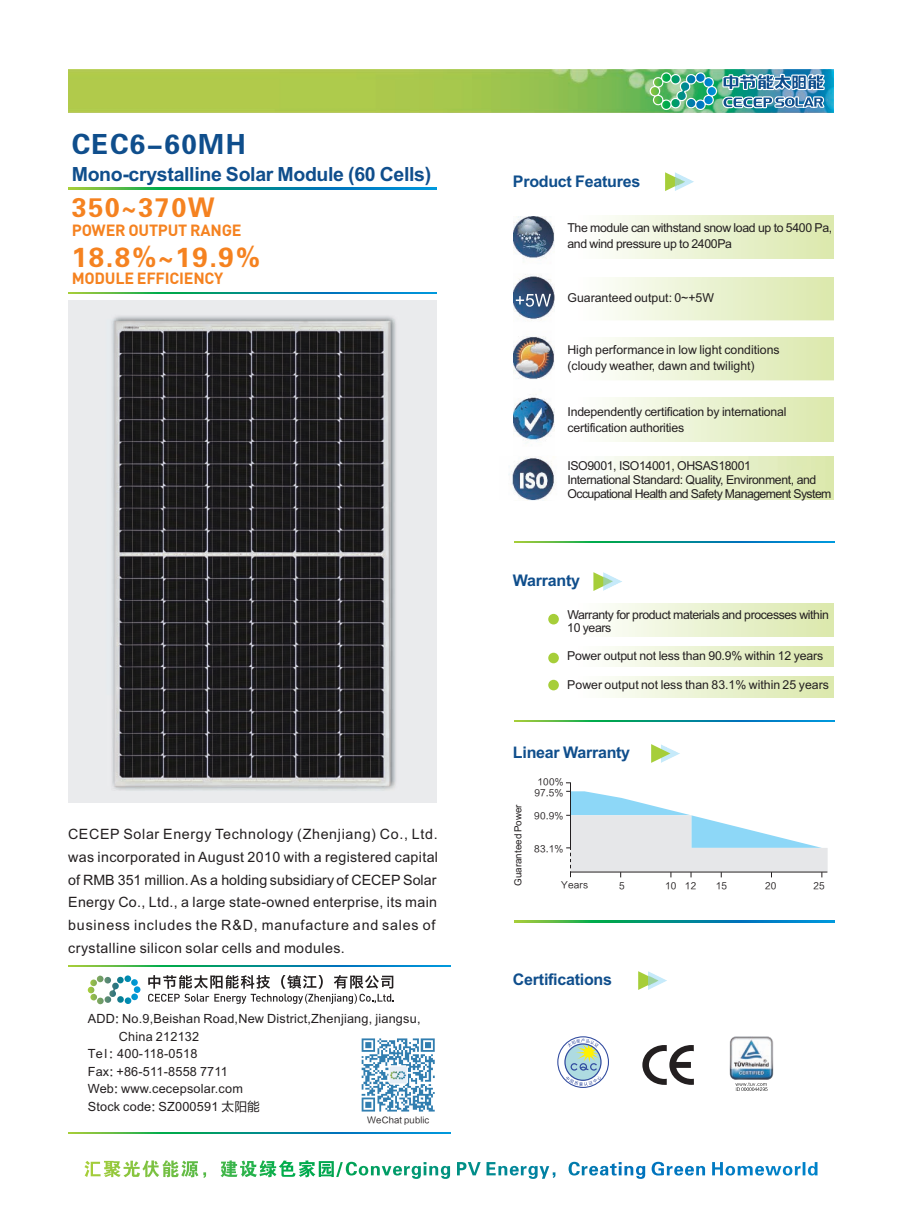
<style>
.page{position:relative;width:902px;height:1229px;background:#fff}
.page>*{position:absolute;margin:0;border:0;box-sizing:border-box;transform-origin:0 0}
.t1{font:27.75px "FZDHTJW GB1 0";color:#f58220}
.t2{font:27.75px "FZDHTJW GB1 0";letter-spacing:.055em;color:#0f4e8c}
.t3{font:27px "FZDHTJW GB1 0";letter-spacing:.055em;color:#f58220}
.t4{font:700 19.5px "Arial";letter-spacing:-.015em;color:#0f4e8c}
.t5{font:700 16.05px "Arial";letter-spacing:-.015em;color:#0f4e8c}
.t6{font:700 16.05px "DIN Pro";letter-spacing:-.015em;color:#f58220}
.t7{font:14.25px/22.6px "Arial";letter-spacing:.025em;color:#231f20}
.t8{font:12.75px "Arial";letter-spacing:.015em;color:#231f20}
.t9{font:12.3px/14px "Arial";letter-spacing:-.03em;color:#231f20}
.t10{font:12.3px/16.4px "Arial";color:#231f20}
.t11{font:9.75px "Arial";color:#231f20}
.t12{font:9.15px "FZLTHJW GB1 0";letter-spacing:.02em;color:#231f20}
.t13{font:8.7px "FZLTHJW GB1 0";letter-spacing:.02em;color:#231f20}
.s1{font-family:"FZLTHJW GB1 0"}
</style>
<div class="page">
<img style="left:68px;top:70px;width:765px;height:42px">
<img style="left:68px;top:301px;width:369px;height:501px">
<svg style="left:68px;top:293px;width:369px;height:1px"></svg>
<svg style="left:68px;top:188px;width:369px;height:1px"></svg>
<img style="left:648px;top:71px;width:179px;height:41px">
<svg style="left:163px;top:1160px;width:151px;height:17px"></svg>
<svg style="left:69px;top:965px;width:381px;height:1px"></svg>
<svg style="left:69px;top:1132px;width:381px;height:2px"></svg>
<svg style="left:88px;top:975px;width:52px;height:25px"></svg>
<img style="left:361px;top:1038px;width:74px;height:74px">
<svg style="left:148px;top:975px;width:246px;height:29px"></svg>
<img style="left:518px;top:215px;width:315px;height:43px">
<img style="left:513px;top:217px;width:41px;height:284px">
<svg style="left:516px;top:294px;width:35px;height:13px"></svg>
<img style="left:508px;top:457px;width:325px;height:43px">
<svg style="left:665px;top:172px;width:9px;height:19px"></svg>
<img style="left:674px;top:172px;width:20px;height:19px">
<svg style="left:514px;top:541px;width:319px;height:1px"></svg>
<div style="left:557px;top:1036px;width:52px;height:52px;border:1px solid #314b9f;border-radius:50%"></div>
<svg style="left:566px;top:1038px;width:35px;height:48px"></svg>
<div style="left:564px;top:1043px;width:37px;height:38px;border:1px solid #314b9f;border-radius:50%"></div>
<img style="left:729px;top:1036px;width:44px;height:44px">
<svg style="left:735px;top:1082px;width:32px;height:9px"></svg>
<svg style="left:642px;top:1045px;width:51px;height:40px"></svg>
<svg style="left:514px;top:921px;width:319px;height:1px"></svg>
<svg style="left:514px;top:721px;width:319px;height:1px"></svg>
<img style="left:670px;top:749px;width:10px;height:9px">
<svg style="left:638px;top:971px;width:10px;height:19px"></svg>
<img style="left:648px;top:971px;width:19px;height:19px">
<div style="left:548px;top:614px;width:11px;height:10px;background:#a6ce39;border-radius:50%"></div>
<div style="left:548px;top:653px;width:11px;height:10px;background:#a6ce39;border-radius:50%"></div>
<div style="left:548px;top:680px;width:11px;height:10px;background:#a6ce39;border-radius:50%"></div>
<svg style="left:593px;top:572px;width:10px;height:19px"></svg>
<img style="left:603px;top:572px;width:19px;height:19px">
<svg style="left:651px;top:744px;width:19px;height:19px"></svg>
<svg style="left:566px;top:782px;width:261px;height:96px"></svg>
<h1 class="t2" style="left:72px;top:129px;width:175px">CEC6-60MH</h1>
<h3 class="t4" style="left:72px;top:167px;width:361px">Mono-crystalline Solar Module (60 Cells)</h3>
<h3 class="t6" style="left:72px;top:224px;width:171px">POWER OUTPUT RANGE</h3>
<h3 class="t6" style="left:72px;top:272px;width:153px">MODULE EFFICIENCY</h3>
<h2 class="t3" style="left:72px;top:193px;width:145px">350~370W</h2>
<h1 class="t1" style="left:72px;top:242px;width:190px">18.8%~19.9%</h1>
<p class="t7" style="left:68px;top:824px;width:371px">CECEP Solar Energy Technology (Zhenjiang) Co., Ltd. was incorporated in August 2010 with a registered capital of RMB 351 million. As a holding subsidiary of CECEP Solar Energy Co., Ltd., a large state-owned enterprise, its main business includes the R&amp;D, manufacture and sales of crystalline silicon solar cells and modules.</p>
<p class="t8" style="left:88px;top:1014px;width:334px">ADD<span class="s1">:</span> No.9,Beishan Road,New District,Zhenjiang, jiangsu,</p>
<p class="t8" style="left:119px;top:1032px;width:82px">China 212132</p>
<p class="t8" style="left:88px;top:1049px;width:111px">Tel <span class="s1">:</span> 400-118-0518</p>
<p class="t8" style="left:88px;top:1066px;width:142px">Fax<span class="s1">:</span> +86-511-8558 7711</p>
<p class="t8" style="left:88px;top:1084px;width:157px">Web<span class="s1">:</span> www.cecepsolar.com</p>
<p class="t8" style="left:88px;top:1102px;width:174px">Stock code<span class="s1">:</span> SZ000591 <span class="s1">太阳能</span></p>
<p class="t13" style="left:367px;top:1116px;width:64px">WeChat public</p>
<h3 class="t5" style="left:513px;top:176px;width:129px">Product Features</h3>
<p class="t9" style="left:567px;top:220px;width:266px;line-height:16.4px">The module can withstand snow load up to 5400 Pa, and wind pressure up to 2400Pa</p>
<p class="t10" style="left:567px;top:291px;width:148px">Guaranteed output: 0~+5W</p>
<p class="t10" style="left:567px;top:342px;width:214px">High performance in low light conditions (cloudy weather, dawn and twilight)</p>
<p class="t9" style="left:567px;top:404px;width:220px;line-height:16.6px">Independently certification by international certification authorities</p>
<p class="t9" style="left:567px;top:460px;width:265px">ISO9001, ISO14001, OHSAS18001<br>International Standard: Quality, Environment, and<br>Occupational Health and Safety Management System</p>
<h3 class="t5" style="left:513px;top:574px;width:69px">Warranty</h3>
<p class="t9" style="left:567px;top:609px;width:263px;line-height:12.8px">Warranty for product materials and processes within<br>10 years</p>
<p class="t9" style="left:567px;top:650px;width:257px">Power output not less than 90.9% within 12 years</p>
<p class="t10" style="left:567px;top:677px;width:263px">Power output not less than 83.1% within 25 years</p>
<h3 class="t5" style="left:513px;top:746px;width:119px">Linear Warranty</h3>
<p class="t12" style="left:537px;top:777px;width:27px">100%</p>
<p class="t11" style="left:514px;top:886px;width:83px;rotate:-90deg">Guaranteed Power</p>
<p class="t12" style="left:534px;top:788px;width:31px">97.5%</p>
<p class="t12" style="left:534px;top:811px;width:31px">90.9%</p>
<p class="t12" style="left:534px;top:844px;width:31px">83.1%</p>
<p class="t12" style="left:561px;top:880px;width:29px">Years</p>
<p class="t12" style="left:619px;top:881px;width:7px">5</p>
<p class="t12" style="left:665px;top:881px;width:33px">10 12</p>
<p class="t12" style="left:715px;top:881px;width:13px">15</p>
<p class="t12" style="left:765px;top:881px;width:13px">20</p>
<p class="t12" style="left:813px;top:881px;width:13px">25</p>
<h3 class="t5" style="left:513px;top:973px;width:101px">Certifications</h3>
</div>
